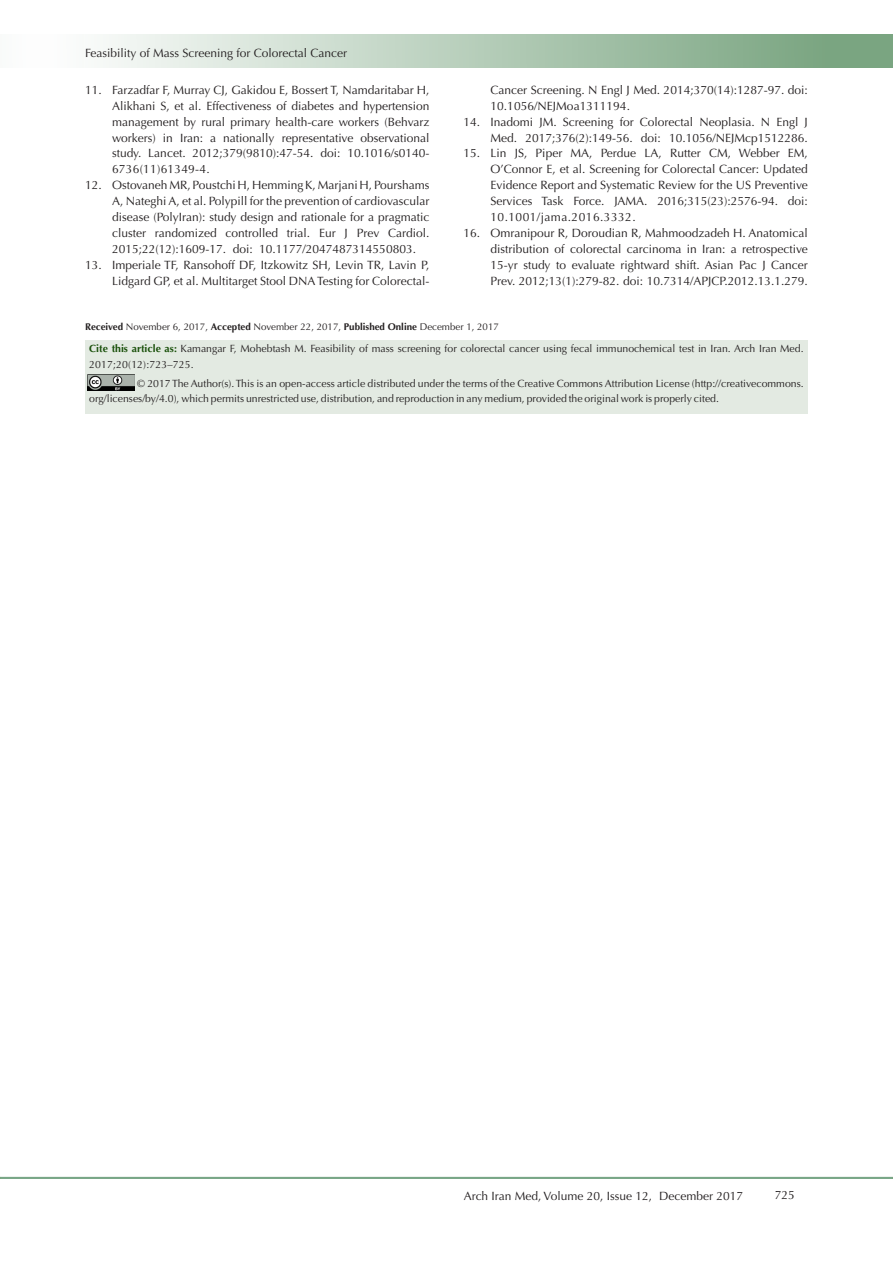
<style>
.page{position:relative;width:893px;height:1263px;background:#fff}
.page>*{position:absolute;margin:0;border:0;box-sizing:border-box;transform-origin:0 0}
.t1{font:12px/15.9px "Optima LT Std";color:#231f20;text-align:justify}
.t2{font:10.5px/15.8px "Optima LT Std";color:#231f20}
.t3{font:9.75px "Optima LT Std";color:#231f20}
.s1{font-weight:700}
.s2{font-weight:700;color:#19500a}
</style>
<div class="page">
<div style="left:0;top:1177px;width:893px;height:2px;background:#0099e5;border:1px solid #7aa581"></div>
<div style="left:0;top:35px;width:892px;height:33px;background:linear-gradient(to right,#fff,#719f79)"></div>
<div style="left:85px;top:340px;width:723px;height:74px;background:#e3eae2"></div>
<img style="left:87px;top:374px;width:48px;height:17px">
<p class="t1" style="left:85px;top:45px;width:264px">Feasibility of Mass Screening for Colorectal Cancer</p>
<p class="t1" style="left:112px;top:82px;width:319px;text-indent:-27px">11. Farzadfar F, Murray CJ, Gakidou E, Bossert T, Namdaritabar H, Alikhani S, et al. Effectiveness of diabetes and hypertension management by rural primary health-care workers (Behvarz workers) in Iran: a nationally representative observational study. Lancet. 2012;379(9810):47-54. doi: 10.1016/s0140- 6736(11)61349-4.</p>
<p class="t1" style="left:112px;top:177px;width:319px;text-indent:-27px">12. Ostovaneh MR, Poustchi H, Hemming K, Marjani H, Pourshams A, Nateghi A, et al. Polypill for the prevention of cardiovascular disease (PolyIran): study design and rationale for a pragmatic cluster randomized controlled trial. Eur J Prev Cardiol.<br>2015;22(12):1609-17. doi: 10.1177/2047487314550803.</p>
<p class="t1" style="left:85px;top:257px;width:346px;text-align:right">13. Imperiale TF, Ransohoff DF, Itzkowitz SH, Levin TR, Lavin P,<br>Lidgard GP, et al. Multitarget Stool DNA Testing for Colorectal-</p>
<p class="t1" style="left:490px;top:82px;width:319px">Cancer Screening. N Engl J Med. 2014;370(14):1287-97. doi:<br>10.1056/NEJMoa1311194.</p>
<p class="t1" style="left:463px;top:114px;width:346px;text-align:right">14. Inadomi JM. Screening for Colorectal Neoplasia. N Engl J<br>Med. 2017;376(2):149-56. doi: 10.1056/NEJMcp1512286.</p>
<p class="t1" style="left:490px;top:146px;width:319px;text-indent:-27px">15. Lin JS, Piper MA, Perdue LA, Rutter CM, Webber EM, O’Connor E, et al. Screening for Colorectal Cancer: Updated Evidence Report and Systematic Review for the US Preventive Services Task Force. JAMA. 2016;315(23):2576-94. doi:<br>10.1001/jama.2016.3332.</p>
<p class="t1" style="left:490px;top:225px;width:319px;text-indent:-27px">16. Omranipour R, Doroudian R, Mahmoodzadeh H. Anatomical distribution of colorectal carcinoma in Iran: a retrospective 15-yr study to evaluate rightward shift. Asian Pac J Cancer Prev. 2012;13(1):279-82. doi: 10.7314/APJCP.2012.13.1.279.</p>
<p class="t3" style="left:85px;top:321px;width:415px"><span class="s1">Received</span> November 6, 2017, <span class="s1">Accepted</span> November 22, 2017, <span class="s1">Published Online</span> December 1, 2017</p>
<p class="t2" style="left:89px;top:341px;width:716px"><span class="s2">Cite this article as:</span> Kamangar F, Mohebtash M. Feasibility of mass screening for colorectal cancer using fecal immunochemical test in Iran. Arch Iran Med.<br>2017;20(12):723–725.</p>
<p class="t2" style="left:89px;top:376px;width:716px;line-height:15px;text-indent:48px">© 2017 The Author(s). This is an open-access article distributed under the terms of the Creative Commons Attribution License (http://creativecommons. org/licenses/by/4.0), which permits unrestricted use, distribution, and reproduction in any medium, provided the original work is properly cited.</p>
<p class="t1" style="left:464px;top:1188px;width:281px">Arch Iran Med, Volume 20, Issue 12, December 2017</p>
<p class="t1" style="left:775px;top:1187px;width:22px">725</p>
</div>
